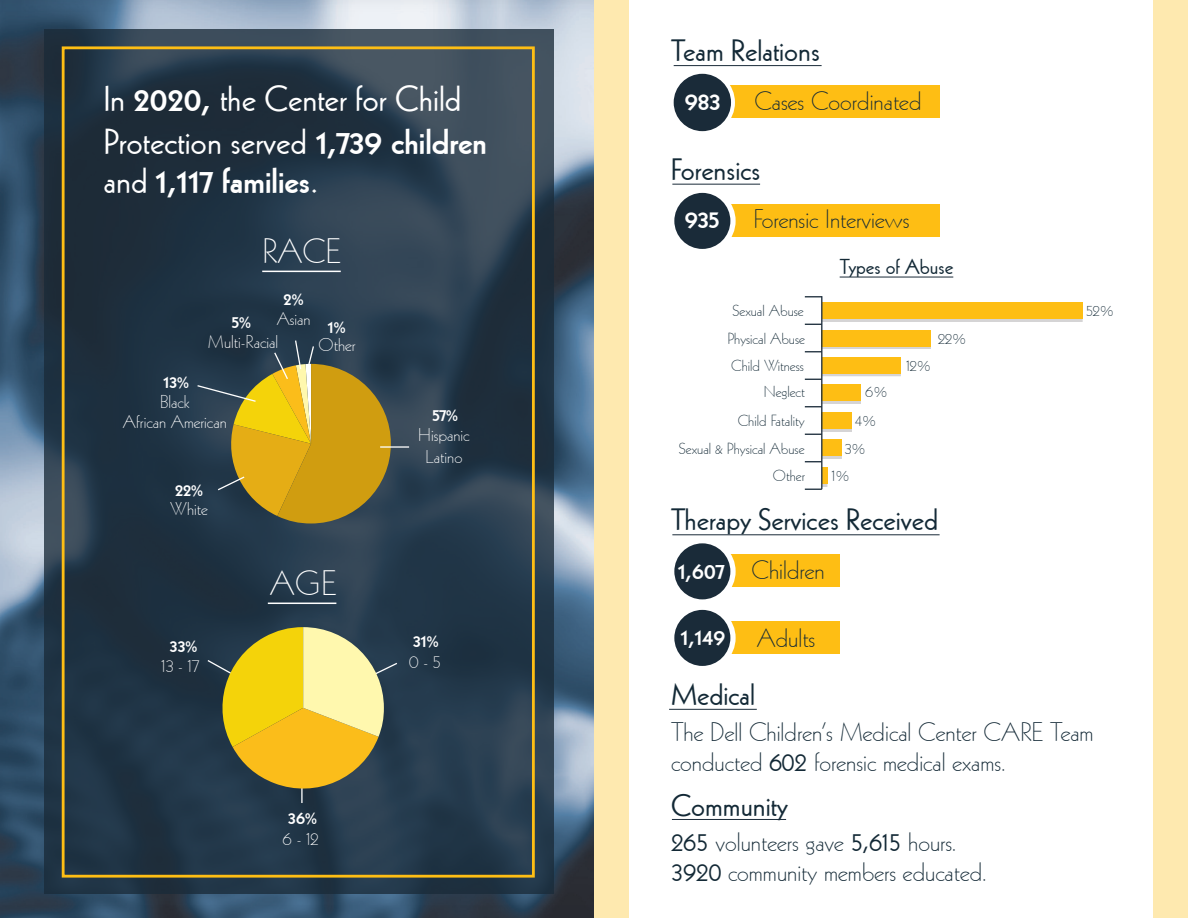
<style>
.page{position:relative;width:1188px;height:918px;background:#fff}
.page>*{position:absolute;margin:0;border:0;box-sizing:border-box;transform-origin:0 0}
.t1{font:35.25px/42.3px "Kabel";color:#fff}
.t2{font:800 35.25px "Kabel";color:#fff}
.t3{font:300 34.5px "Kabel";color:#fff}
.t4{font:30.15px "Kabel";color:#132936}
.t5{font:300 26.1px/29.8px "Kabel";color:#132936}
.t6{font:800 26.1px "Kabel";color:#fff}
.t7{font:800 23.55px "Kabel";color:#fff}
.t8{font:21px "Kabel";color:#132936}
.t9{font:300 18.15px/22px "Kabel";color:#fff;text-align:center}
.t10{font:800 18.15px "Kabel";color:#fff}
.t11{font:300 15.75px "Kabel";color:#132936}
.s1{font-weight:800}
.s2{font-weight:400}
.s3{font-weight:800;font-size:23.55px;color:#fff}
</style>
<div class="page">
<div style="left:679px;top:86px;width:261px;height:32px;background:#febe14"></div>
<div style="left:679px;top:204px;width:261px;height:33px;background:#febe14"></div>
<div style="left:679px;top:555px;width:161px;height:32px;background:#febe14"></div>
<div style="left:679px;top:621px;width:161px;height:33px;background:#febe14"></div>
<img style="left:0;top:0;width:594px;height:918px">
<svg style="left:44px;top:29px;width:509px;height:865px;background:#263848"></svg>
<div style="left:62px;top:46px;width:473px;height:832px;border:3px solid #febe14"></div>
<hr style="left:262px;top:271px;width:79px;height:1px;background:#fff">
<hr style="left:380px;top:446px;width:29px;height:2px;background:#fff">
<svg style="left:196px;top:339px;width:195px;height:185px;background:#8c7b30"></svg>
<hr style="left:268px;top:603px;width:68px;height:1px;background:#fff">
<hr style="left:301px;top:774px;width:2px;height:29px;background:#fff">
<svg style="left:206px;top:627px;width:193px;height:172px;background:#a89a46"></svg>
<div style="left:672px;top:72px;width:61px;height:61px;background:#1a2b39;border-radius:50%"></div>
<div style="left:670px;top:70px;width:65px;height:65px;border:4px solid #fff;border-radius:50%"></div>
<div style="left:672px;top:190px;width:61px;height:62px;background:#1a2b39;border-radius:50%"></div>
<div style="left:669px;top:188px;width:67px;height:66px;border:5px solid #fff;border-radius:50%"></div>
<div style="left:672px;top:541px;width:61px;height:61px;background:#1a2b39;border-radius:50%"></div>
<div style="left:669px;top:538px;width:67px;height:67px;border:5px solid #fff;border-radius:50%"></div>
<div style="left:672px;top:607px;width:61px;height:62px;background:#1a2b39;border-radius:50%"></div>
<div style="left:669px;top:605px;width:67px;height:66px;border:5px solid #fff;border-radius:50%"></div>
<div style="left:822px;top:305px;width:261px;height:17px;background:#d5d4d5"></div>
<div style="left:822px;top:302px;width:260px;height:17px;background:#febe14"></div>
<div style="left:822px;top:333px;width:109px;height:16px;background:#231f20;opacity:.19"></div>
<div style="left:822px;top:330px;width:109px;height:16px;background:#febe14"></div>
<div style="left:822px;top:360px;width:79px;height:16px;background:#231f20;opacity:.19"></div>
<div style="left:822px;top:357px;width:78px;height:16px;background:#febe14"></div>
<div style="left:822px;top:387px;width:39px;height:17px;background:#d5d4d5"></div>
<div style="left:822px;top:385px;width:39px;height:16px;background:#febe14"></div>
<div style="left:822px;top:415px;width:30px;height:17px;background:#d5d4d5"></div>
<div style="left:822px;top:412px;width:30px;height:17px;background:#febe14"></div>
<div style="left:822px;top:443px;width:20px;height:16px;background:#d5d4d5"></div>
<div style="left:822px;top:440px;width:19px;height:16px;background:#febe14"></div>
<div style="left:822px;top:470px;width:6px;height:17px;background:#d5d4d5"></div>
<div style="left:822px;top:467px;width:5px;height:17px;background:#febe14"></div>
<svg style="left:805px;top:296px;width:16px;height:1px"></svg>
<svg style="left:805px;top:324px;width:16px;height:1px"></svg>
<svg style="left:805px;top:351px;width:16px;height:1px"></svg>
<svg style="left:805px;top:379px;width:16px;height:1px"></svg>
<svg style="left:805px;top:406px;width:16px;height:1px"></svg>
<svg style="left:805px;top:434px;width:16px;height:1px"></svg>
<svg style="left:805px;top:461px;width:16px;height:1px"></svg>
<svg style="left:805px;top:489px;width:17px;height:1px"></svg>
<hr style="left:821px;top:296px;width:1px;height:193px;background:#1a2b39">
<hr style="left:840px;top:277px;width:113px;height:1px;background:#1a2b39">
<hr style="left:674px;top:65px;width:148px;height:1px;background:#1a2b39">
<hr style="left:672px;top:184px;width:88px;height:1px;background:#1a2b39">
<hr style="left:672px;top:534px;width:268px;height:1px;background:#1a2b39">
<hr style="left:669px;top:709px;width:88px;height:1px;background:#1a2b39">
<hr style="left:672px;top:819px;width:114px;height:1px;background:#1a2b39">
<div style="left:594px;top:0;width:35px;height:918px;background:#fee9af"></div>
<div style="left:1153px;top:0;width:35px;height:918px;background:#fee9af"></div>
<h1 class="t1" style="left:104px;top:80px;width:385px">In <span class="s1">2020,</span> the Center for Child<br>Protection served <span class="s1">1,739 children</span></h1>
<h1 class="t2" style="left:104px;top:165px;width:216px"><span class="s2">and</span> 1,117 families<span class="s2">.</span></h1>
<h2 class="t3" style="left:262px;top:237px;width:80px">RACE</h2>
<p class="t10" style="left:232px;top:314px;width:21px">5%</p>
<p class="t10" style="left:284px;top:291px;width:21px">2%</p>
<p class="t9" style="left:277px;top:309px;width:35px">Asian</p>
<p class="t9" style="left:208px;top:332px;width:72px">Multi-Racial</p>
<p class="t10" style="left:328px;top:318px;width:19px">1%</p>
<p class="t9" style="left:319px;top:335px;width:38px">Other</p>
<p class="t10" style="left:163px;top:374px;width:27px">13%</p>
<p class="t9" style="left:123px;top:393px;width:105px;line-height:19.5px">Black<br>African American</p>
<p class="t10" style="left:175px;top:481px;width:29px">22%</p>
<p class="t9" style="left:170px;top:499px;width:39px">White</p>
<p class="t10" style="left:170px;top:638px;width:29px">33%</p>
<p class="t9" style="left:161px;top:656px;width:40px">13 - 17</p>
<h2 class="t3" style="left:270px;top:569px;width:68px">AGE</h2>
<p class="t10" style="left:432px;top:407px;width:27px">57%</p>
<p class="t9" style="left:418px;top:425px;width:53px">Hispanic<br>Latino</p>
<p class="t10" style="left:413px;top:633px;width:27px">31%</p>
<p class="t9" style="left:409px;top:651px;width:33px">0 - 5</p>
<p class="t10" style="left:288px;top:810px;width:30px">36%</p>
<p class="t9" style="left:283px;top:828px;width:37px">6 - 12</p>
<p class="t4" style="left:671px;top:39px;width:150px">Team Relations</p>
<p class="t6" style="left:685px;top:89px;width:37px">983</p>
<p class="t5" style="left:754px;top:87px;width:169px">Cases Coordinated</p>
<p class="t4" style="left:671px;top:158px;width:91px">Forensics</p>
<p class="t6" style="left:685px;top:208px;width:36px">935</p>
<p class="t5" style="left:754px;top:206px;width:158px">Forensic Interviews</p>
<p class="t8" style="left:840px;top:259px;width:115px">Types of Abuse</p>
<p class="t11" style="left:733px;top:305px;width:73px">Sexual Abuse</p>
<p class="t11" style="left:1086px;top:305px;width:29px">52%</p>
<p class="t11" style="left:727px;top:332px;width:79px">Physical Abuse</p>
<p class="t11" style="left:938px;top:332px;width:30px">22%</p>
<p class="t11" style="left:731px;top:359px;width:74px">Child Witness</p>
<p class="t11" style="left:906px;top:359px;width:27px">12%</p>
<p class="t11" style="left:764px;top:386px;width:43px">Neglect</p>
<p class="t11" style="left:865px;top:386px;width:24px">6%</p>
<p class="t11" style="left:738px;top:414px;width:68px">Child Fatality</p>
<p class="t11" style="left:855px;top:414px;width:23px">4%</p>
<p class="t11" style="left:679px;top:442px;width:127px">Sexual &amp; Physical Abuse</p>
<p class="t11" style="left:845px;top:442px;width:22px">3%</p>
<p class="t11" style="left:773px;top:470px;width:33px">Other</p>
<p class="t11" style="left:832px;top:470px;width:20px">1%</p>
<p class="t4" style="left:671px;top:508px;width:269px">Therapy Services Received</p>
<p class="t5" style="left:678px;top:556px;width:148px"><span class="s3">1,607</span> Children</p>
<p class="t7" style="left:681px;top:627px;width:46px">1,149</p>
<p class="t5" style="left:757px;top:625px;width:60px">Adults</p>
<p class="t4" style="left:671px;top:683px;width:86px">Medical</p>
<p class="t5" style="left:671px;top:718px;width:424px">The Dell Children’s Medical Center CARE Team conducted <span class="s2">602</span> forensic medical exams.</p>
<p class="t4" style="left:671px;top:793px;width:118px">Community</p>
<p class="t5" style="left:671px;top:828px;width:317px"><span class="s2">265</span> volunteers gave <span class="s2">5,615</span> hours.<br><span class="s2">3920</span> community members educated.</p>
</div>
